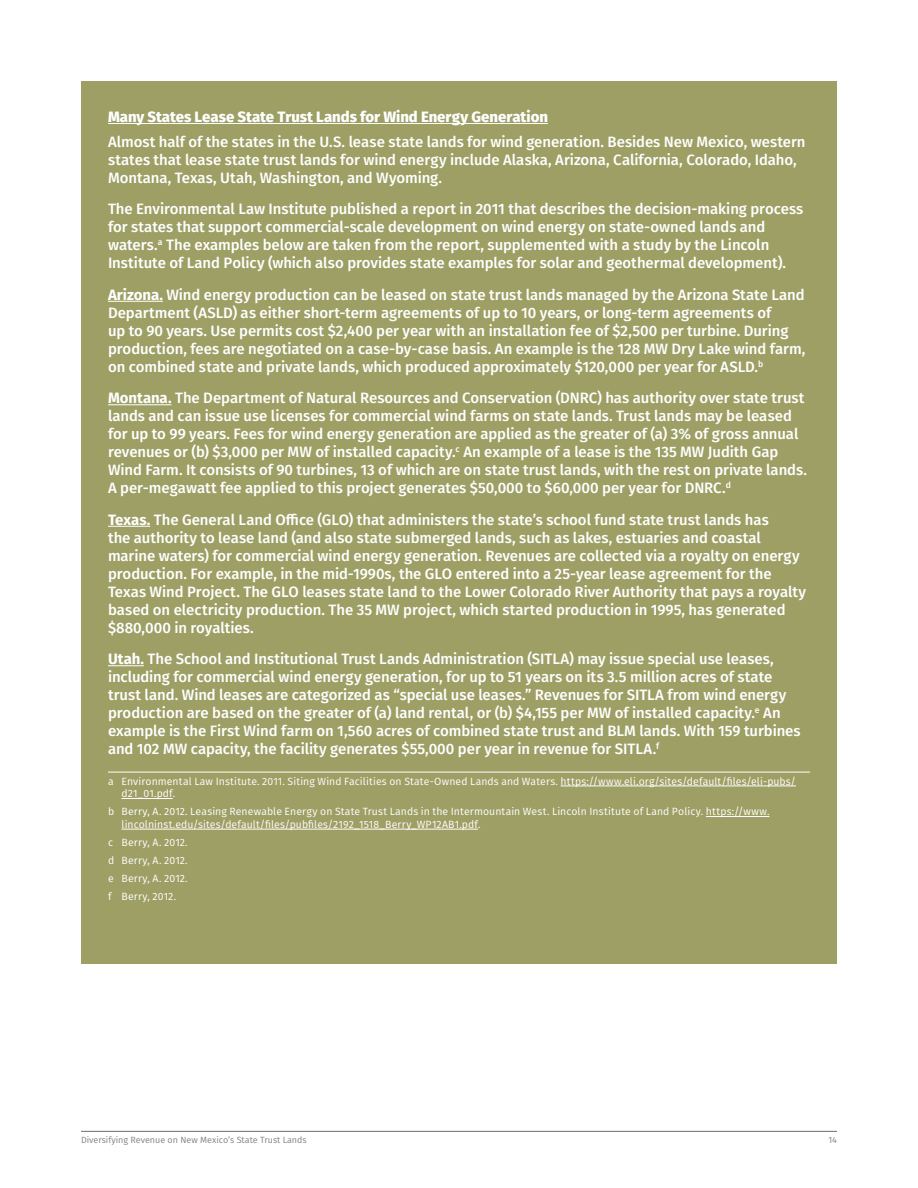
<style>
.page{position:relative;width:918px;height:1188px;background:#fff}
.page>*{position:absolute;margin:0;border:0;box-sizing:border-box;transform-origin:0 0}
.SideBar_Copy{font:500 15px/18px "Fira Sans";color:#fff}
.Side_Bar_HEADER{font:800 15px "Fira Sans";color:#fff}
.Sidebar_Endnotes{font:10.5px/12.6px "Fira Sans";letter-spacing:.01em;color:#fff}
.t1{font:9px "Fira Sans";color:#808285}
.s1{font-weight:700}
</style>
<div class="page">
<hr style="left:81px;top:1131px;width:756px;height:1px;background:#6c6d70">
<div style="left:81px;top:81px;width:756px;height:882px;background:#9d9f65"></div>
<hr style="left:108px;top:123px;width:440px;height:1px;background:#fff">
<hr style="left:108px;top:301px;width:55px;height:1px;background:#fff">
<hr style="left:108px;top:404px;width:63px;height:1px;background:#fff">
<hr style="left:108px;top:526px;width:42px;height:1px;background:#fff">
<hr style="left:108px;top:665px;width:36px;height:1px;background:#fff">
<hr style="left:108px;top:772px;width:702px;height:1px;background:#fff">
<hr style="left:561px;top:786px;width:235px;height:1px;background:#fff">
<hr style="left:122px;top:798px;width:51px;height:1px;background:#fff">
<hr style="left:706px;top:816px;width:63px;height:1px;background:#fff">
<hr style="left:122px;top:829px;width:356px;height:1px;background:#fff">
<p class="Side_Bar_HEADER" style="left:108px;top:104px;width:441px">Many States Lease State Trust Lands for Wind Energy Generation</p>
<p class="SideBar_Copy" style="left:108px;top:132px;width:699px">Almost half of the states in the U.S. lease state lands for wind generation. Besides New Mexico, western states that lease state trust lands for wind energy include Alaska, Arizona, California, Colorado, Idaho,<br>Montana, Texas, Utah, Washington, and Wyoming.</p>
<p class="SideBar_Copy" style="left:108px;top:199px;width:697px">The Environmental Law Institute published a report in 2011 that describes the decision-making process for states that support commercial-scale development on wind energy on state-owned lands and waters.<sup>a</sup> The examples below are taken from the report, supplemented with a study by the Lincoln Institute of Land Policy (which also provides state examples for solar and geothermal development).</p>
<p class="SideBar_Copy" style="left:108px;top:285px;width:699px"><span class="s1">Arizona.</span> Wind energy production can be leased on state trust lands managed by the Arizona State Land Department (ASLD) as either short-term agreements of up to 10 years, or long-term agreements of<br>up to 90 years. Use permits cost $2,400 per year with an installation fee of $2,500 per turbine. During production, fees are negotiated on a case-by-case basis. An example is the 128 MW Dry Lake wind farm, on combined state and private lands, which produced approximately $120,000 per year for ASLD.<sup>b</sup></p>
<p class="SideBar_Copy" style="left:108px;top:388px;width:701px"><span class="s1">Montana.</span> The Department of Natural Resources and Conservation (DNRC) has authority over state trust lands and can issue use licenses for commercial wind farms on state lands. Trust lands may be leased for up to 99 years. Fees for wind energy generation are applied as the greater of (a) 3% of gross annual revenues or (b) $3,000 per MW of installed capacity.<sup>c</sup> An example of a lease is the 135 MW Judith Gap Wind Farm. It consists of 90 turbines, 13 of which are on state trust lands, with the rest on private lands.<br>A per-megawatt fee applied to this project generates $50,000 to $60,000 per year for DNRC.<sup>d</sup></p>
<p class="SideBar_Copy" style="left:108px;top:510px;width:700px"><span class="s1">Texas.</span> The General Land Office (GLO) that administers the state’s school fund state trust lands has<br>the authority to lease land (and also state submerged lands, such as lakes, estuaries and coastal marine waters) for commercial wind energy generation. Revenues are collected via a royalty on energy production. For example, in the mid-1990s, the GLO entered into a 25-year lease agreement for the Texas Wind Project. The GLO leases state land to the Lower Colorado River Authority that pays a royalty based on electricity production. The 35 MW project, which started production in 1995, has generated $880,000 in royalties.</p>
<p class="SideBar_Copy" style="left:108px;top:649px;width:694px"><span class="s1">Utah.</span> The School and Institutional Trust Lands Administration (SITLA) may issue special use leases, including for commercial wind energy generation, for up to 51 years on its 3.5 million acres of state trust land. Wind leases are categorized as “special use leases.” Revenues for SITLA from wind energy production are based on the greater of (a) land rental, or (b) $4,155 per MW of installed capacity.<sup>e</sup> An example is the First Wind farm on 1,560 acres of combined state trust and BLM lands. With 159 turbines and 102 MW capacity, the facility generates $55,000 per year in revenue for SITLA.<sup>f</sup></p>
<p class="Sidebar_Endnotes" style="left:122px;top:775px;width:676px;text-indent:-14px">a Environmental Law Institute. 2011. Siting Wind Facilities on State-Owned Lands and Waters. https://www.eli.org/sites/default/files/eli-pubs/ d21_01.pdf.</p>
<p class="Sidebar_Endnotes" style="left:122px;top:805px;width:649px;text-indent:-14px">b Berry, A. 2012. Leasing Renewable Energy on State Trust Lands in the Intermountain West. Lincoln Institute of Land Policy. https://www. lincolninst.edu/sites/default/files/pubfiles/2192_1518_Berry_WP12AB1.pdf.</p>
<p class="Sidebar_Endnotes" style="left:108px;top:836px;width:81px">c Berry, A. 2012.</p>
<p class="Sidebar_Endnotes" style="left:108px;top:854px;width:81px">d Berry, A. 2012.</p>
<p class="Sidebar_Endnotes" style="left:108px;top:872px;width:81px">e Berry, A. 2012.</p>
<p class="Sidebar_Endnotes" style="left:108px;top:890px;width:70px">f Berry, 2012.</p>
<p class="t1" style="left:81px;top:1133px;width:227px">Diversifying Revenue on New Mexico’s State Trust Lands</p>
<p class="t1" style="left:828px;top:1133px;width:10px">14</p>
</div>
